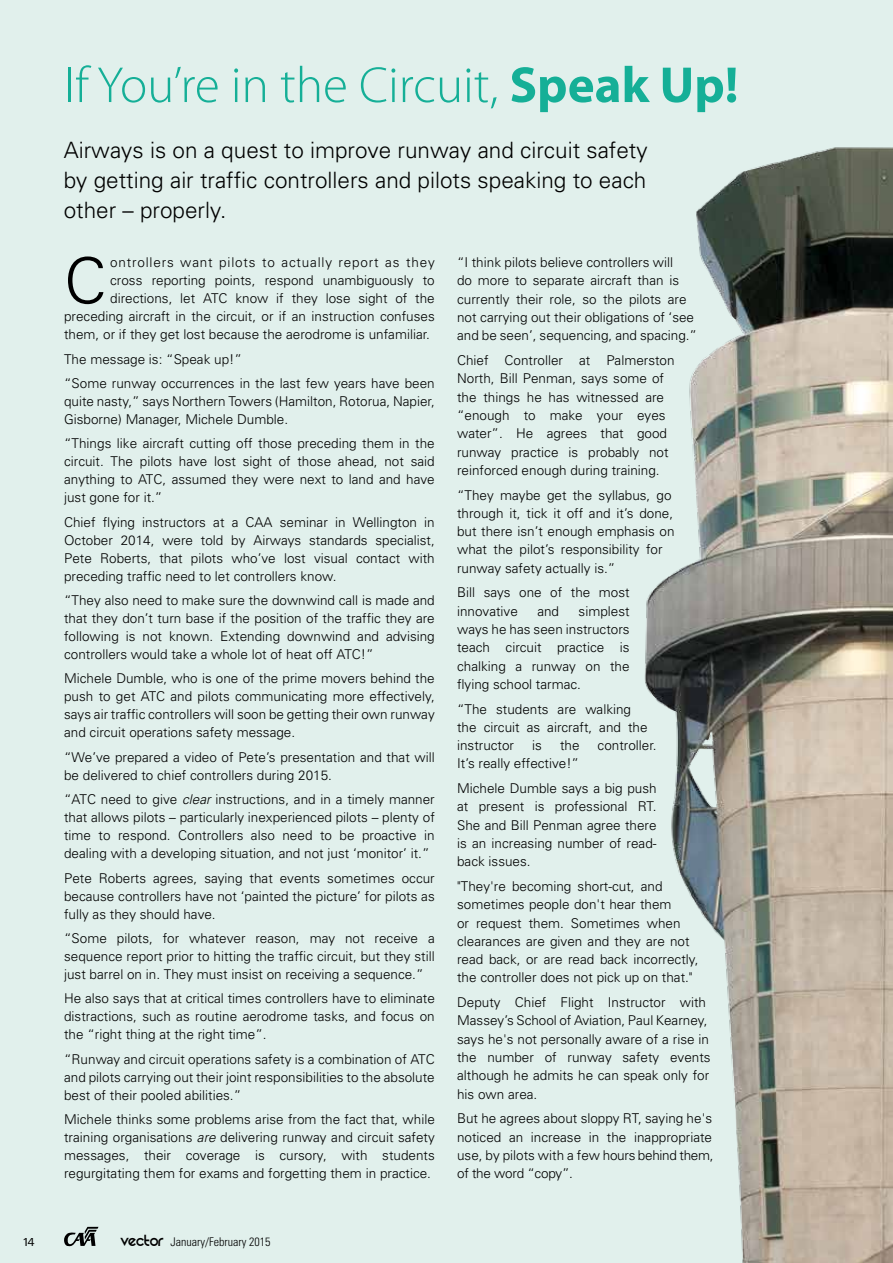
<style>
.page{position:relative;width:893px;height:1263px;background:#e1f0ec}
.page>*{position:absolute;margin:0;border:0;box-sizing:border-box;transform-origin:0 0}
.t1{font:300 63.3px "Univers";color:#000}
.t2{font:300 51px "Myriad Pro";color:#15af97}
.t3{font:300 22.5px/30px "Univers";color:#000;text-align:justify}
.t4{font:300 13.5px/18.3px "Univers";color:#000;text-align:justify}
.t5{font:300 13.5px "Univers";letter-spacing:.06em;color:#000}
.t6{font:300 condensed 12px "Univers";color:#000}
.t7{font:12px "Univers DTC";color:#000}
.s1{font-weight:700}
.s2{font-style:italic}
.s3{font-family:"REZ";font-weight:400;font-stretch:normal;font-size:18px}
</style>
<div class="page">
<img style="left:68px;top:147px;width:825px;height:1116px">
<svg style="left:64px;top:1227px;width:34px;height:19px"></svg>
<h2 class="t2" style="left:64px;top:57px;width:676px">If You’re in the Circuit, <span class="s1">Speak Up!</span></h2>
<h3 class="t3" style="left:64px;top:134px;width:585px">Airways is on a quest to improve runway and circuit safety by getting air traffic controllers and pilots speaking to each other – properly.</h3>
<p class="t4" style="left:457px;top:253px;width:241px;text-align:left">“I think pilots believe controllers will<br>do more to separate aircraft than is currently their role, so the pilots are not carrying out their obligations of ‘see and be seen’, sequencing, and spacing.”</p>
<p class="t4" style="left:457px;top:351px;width:219px;text-align:left">Chief Controller at Palmerston<br>North, Bill Penman, says some of the things he has witnessed are “enough to make your eyes water”. He agrees that good runway practice is probably not reinforced enough during training.</p>
<p class="t4" style="left:457px;top:485px;width:219px;text-align:left">“They maybe get the syllabus, go through it, tick it off and it’s done, but there isn’t enough emphasis on what the pilot’s responsibility for runway safety actually is.”</p>
<p class="t4" style="left:457px;top:583px;width:174px">Bill says one of the most innovative</p>
<h1 class="t1" style="left:64px;top:243px;width:44px">C</h1>
<p class="t5" style="left:110px;top:254px;width:326px">ontrollers want pilots to actually report as they</p>
<p class="t4" style="left:110px;top:271px;width:326px">cross reporting points, respond unambiguously to</p>
<p class="t4" style="left:110px;top:289px;width:326px">directions, let ATC know if they lose sight of the</p>
<p class="t4" style="left:64px;top:307px;width:372px">preceding aircraft in the circuit, or if an instruction confuses</p>
<p class="t4" style="left:64px;top:325px;width:367px">them, or if they get lost because the aerodrome is unfamiliar.</p>
<p class="t4" style="left:64px;top:346px;width:372px;line-height:24.5px">The message is: “Speak up!”<br>“Some runway occurrences in the last few years have been</p>
<p class="t4" style="left:64px;top:392px;width:372px">quite nasty,” says Northern Towers (Hamilton, Rotorua, Napier,<br>Gisborne) Manager, Michele Dumble.</p>
<p class="t4" style="left:64px;top:434px;width:372px">“Things like aircraft cutting off those preceding them in the circuit. The pilots have lost sight of those ahead, not said anything to ATC, assumed they were next to land and have just gone for it.”</p>
<p class="t4" style="left:64px;top:512px;width:372px">Chief flying instructors at a CAA seminar in Wellington in October 2014, were told by Airways standards specialist, Pete Roberts, that pilots who’ve lost visual contact with preceding traffic need to let controllers know.</p>
<p class="t4" style="left:64px;top:591px;width:372px">“They also need to make sure the downwind call is made and that they don’t turn base if the position of the traffic they are following is not known. Extending downwind and advising controllers would take a whole lot of heat off ATC!”</p>
<p class="t4" style="left:64px;top:669px;width:372px">Michele Dumble, who is one of the prime movers behind the push to get ATC and pilots communicating more effectively, says air traffic controllers will soon be getting their own runway and circuit operations safety message.</p>
<p class="t4" style="left:64px;top:748px;width:372px">“We’ve prepared a video of Pete’s presentation and that will be delivered to chief controllers during 2015.</p>
<p class="t4" style="left:64px;top:790px;width:372px">“ATC need to give <span class="s2">clear</span> instructions, and in a timely manner that allows pilots – particularly inexperienced pilots – plenty of time to respond. Controllers also need to be proactive in dealing with a developing situation, and not just ‘monitor’ it.”</p>
<p class="t4" style="left:64px;top:868px;width:372px">Pete Roberts agrees, saying that events sometimes occur because controllers have not ‘painted the picture’ for pilots as fully as they should have.</p>
<p class="t4" style="left:64px;top:929px;width:372px">“Some pilots, for whatever reason, may not receive a sequence report prior to hitting the traffic circuit, but they still just barrel on in. They must insist on receiving a sequence.”</p>
<p class="t4" style="left:64px;top:989px;width:372px">He also says that at critical times controllers have to eliminate distractions, such as routine aerodrome tasks, and focus on the “right thing at the right time”.</p>
<p class="t4" style="left:64px;top:1049px;width:372px">“Runway and circuit operations safety is a combination of ATC and pilots carrying out their joint responsibilities to the absolute best of their pooled abilities.”</p>
<p class="t4" style="left:64px;top:1110px;width:372px">Michele thinks some problems arise from the fact that, while training organisations <span class="s2">are</span> delivering runway and circuit safety messages, their coverage is cursory, with students regurgitating them for exams and forgetting them in practice.</p>
<p class="t4" style="left:457px;top:601px;width:174px;text-indent:121px">simplest ways he has seen instructors teach circuit practice is chalking a runway on the flying school tarmac.</p>
<p class="t4" style="left:457px;top:699px;width:192px;text-align:left">“The students are walking the circuit as aircraft, and the instructor</p>
<p class="t4" style="left:537px;top:601px;width:23px">and</p>
<p class="t4" style="left:532px;top:736px;width:11px">is</p>
<p class="t4" style="left:560px;top:736px;width:21px">the</p>
<p class="t4" style="left:598px;top:736px;width:61px">controller.</p>
<p class="t4" style="left:457px;top:751px;width:201px;line-height:24.8px">It’s really effective!”<br>Michele Dumble says a big push</p>
<p class="t4" style="left:457px;top:797px;width:201px">at present is professional RT.<br>She and Bill Penman agree there is an increasing number of read&shy;back issues.</p>
<p class="t4" style="left:457px;top:877px;width:243px;text-align:left">"They're becoming short-cut, and sometimes people don't hear them<br>or request them. Sometimes when clearances are given and they are not read back, or are read back incorrectly, the controller does not pick up on that."</p>
<p class="t4" style="left:457px;top:993px;width:255px;text-align:left">Deputy Chief Flight Instructor with Massey’s School of Aviation, Paul Kearney, says he's not personally aware of a rise in the number of runway safety events although he admits he can speak only for his own area.</p>
<p class="t4" style="left:457px;top:1109px;width:258px">But he agrees about sloppy RT, saying he's noticed an increase in the inappropriate use, by pilots with a few hours behind them, of the word “copy”.</p>
<p class="t7" style="left:22px;top:1235px;width:14px">14</p>
<p class="t6" style="left:121px;top:1234px;width:151px"><span class="s3">vector</span> January/February 2015</p>
</div>
